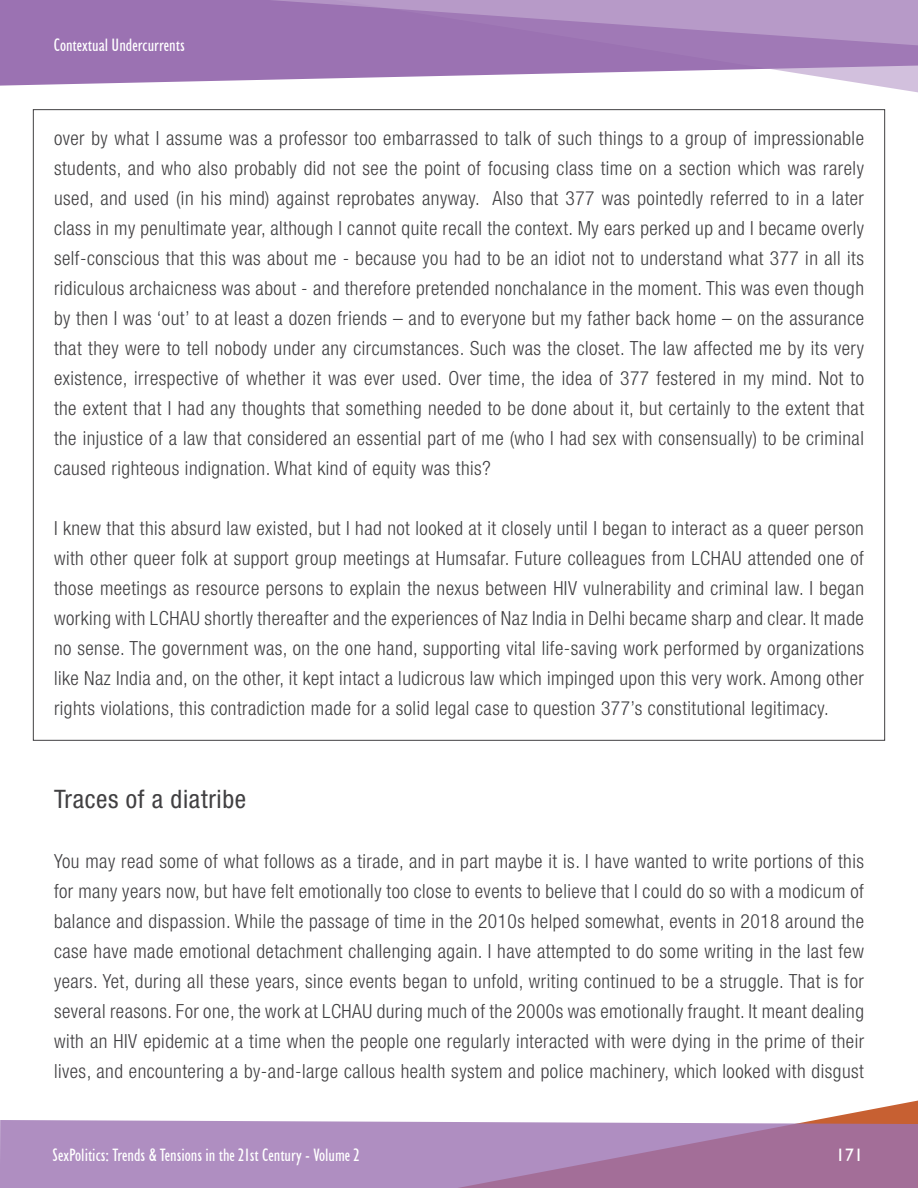
<style>
.page{position:relative;width:918px;height:1188px;background:#fff}
.page>*{position:absolute;margin:0;border:0;box-sizing:border-box;transform-origin:0 0}
.t1{font:condensed 25.5px "Helvetica Neue LT Std";letter-spacing:.025em;color:#414042}
.t2{font:300 condensed 19.5px/30px "Helvetica Neue LT Std";letter-spacing:.025em;color:#414042;text-align:justify}
.t3{font:condensed 18px "Humanist 521 BT";color:#fff}
.t4{font:18px "Humanist 521 BT";color:#fff}
</style>
<div class="page">
<svg style="left:816px;top:1100px;width:102px;height:20px"></svg>
<svg style="left:52px;top:61px;width:866px;height:32px"></svg>
<svg style="left:0;top:0;width:918px;height:61px;fill:#9b72b2"></svg>
<svg style="left:0;top:1120px;width:918px;height:68px;fill:#af8ec1"></svg>
<p class="t3" style="left:54px;top:34px;width:132px">Contextual Undercurrents</p>
<p class="t2" style="left:54px;top:123px;width:812px">over by what I assume was a professor too embarrassed to talk of such things to a group of impressionable students, and who also probably did not see the point of focusing class time on a section which was rarely used, and used (in his mind) against reprobates anyway. Also that 377 was pointedly referred to in a later class in my penultimate year, although I cannot quite recall the context. My ears perked up and I became overly self-conscious that this was about me - because you had to be an idiot not to understand what 377 in all its ridiculous archaicness was about - and therefore pretended nonchalance in the moment. This was even though by then I was ‘out’ to at least a dozen friends – and to everyone but my father back home – on the assurance that they were to tell nobody under any circumstances. Such was the closet. The law affected me by its very existence, irrespective of whether it was ever used. Over time, the idea of 377 festered in my mind. Not to the extent that I had any thoughts that something needed to be done about it, but certainly to the extent that the injustice of a law that considered an essential part of me (who I had sex with consensually) to be criminal caused righteous indignation. What kind of equity was this?</p>
<p class="t2" style="left:54px;top:513px;width:812px">I knew that this absurd law existed, but I had not looked at it closely until I began to interact as a queer person with other queer folk at support group meetings at Humsafar. Future colleagues from LCHAU attended one of those meetings as resource persons to explain the nexus between HIV vulnerability and criminal law. I began working with LCHAU shortly thereafter and the experiences of Naz India in Delhi became sharp and clear. It made no sense. The government was, on the one hand, supporting vital life-saving work performed by organizations like Naz India and, on the other, it kept intact a ludicrous law which impinged upon this very work. Among other rights violations, this contradiction made for a solid legal case to question 377’s constitutional legitimacy.</p>
<h1 class="t1" style="left:54px;top:784px;width:194px">Traces of a diatribe</h1>
<p class="t2" style="left:54px;top:846px;width:812px">You may read some of what follows as a tirade, and in part maybe it is. I have wanted to write portions of this for many years now, but have felt emotionally too close to events to believe that I could do so with a modicum of balance and dispassion. While the passage of time in the 2010s helped somewhat, events in 2018 around the case have made emotional detachment challenging again. I have attempted to do some writing in the last few years. Yet, during all these years, since events began to unfold, writing continued to be a struggle. That is for several reasons. For one, the work at LCHAU during much of the 2000s was emotionally fraught. It meant dealing with an HIV epidemic at a time when the people one regularly interacted with were dying in the prime of their lives, and encountering a by-and-large callous health system and police machinery, which looked with disgust</p>
<p class="t3" style="left:52px;top:1144px;width:309px">SexPolitics: Trends &amp; Tensions in the 21st Century - Volume 2</p>
<p class="t4" style="left:836px;top:1143px;width:29px">171</p>
</div>
